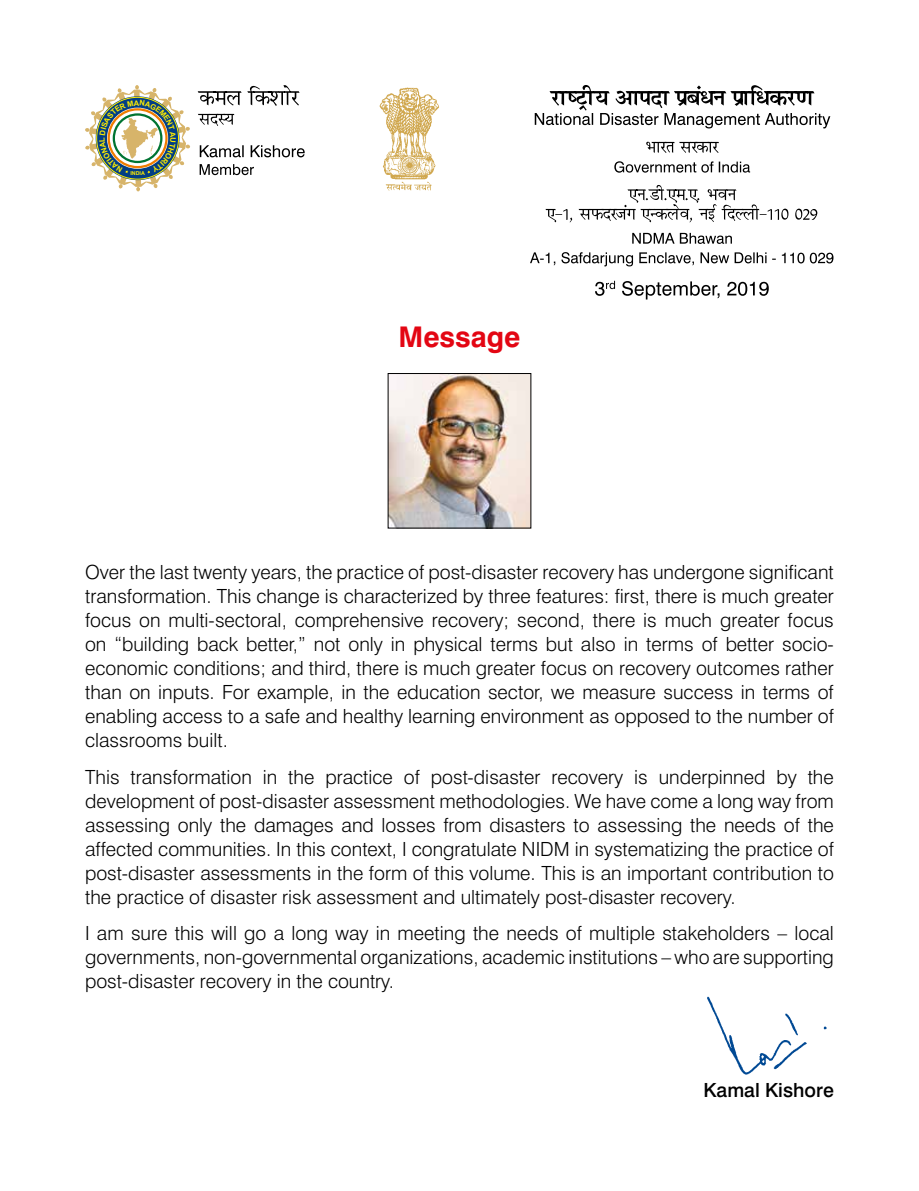
<style>
.page{position:relative;width:919px;height:1191px;background:#fff}
.page>*{position:absolute;margin:0;border:0;box-sizing:border-box;transform-origin:0 0}
.t1{font:700 28.5px "Swiss 721 BT";color:#e30613}
.t2{font:300 19.5px/24px "Swiss 721 BT";color:#000;text-align:justify}
.t3{font:500 19.5px "Swiss 721 BT";color:#000}
.t4{font:700 5.4px "Arial";color:#ffed00}
</style>
<div class="page">
<img style="left:379px;top:87px;width:60px;height:104px">
<svg style="left:200px;top:164px;width:54px;height:11px"></svg>
<svg style="left:200px;top:145px;width:104px;height:12px"></svg>
<svg style="left:198px;top:114px;width:36px;height:12px"></svg>
<svg style="left:198px;top:85px;width:101px;height:21px"></svg>
<img style="left:390px;top:375px;width:139px;height:151px">
<img style="left:707px;top:996px;width:120px;height:79px">
<svg style="left:595px;top:281px;width:173px;height:18px"></svg>
<svg style="left:530px;top:252px;width:303px;height:14px"></svg>
<svg style="left:632px;top:233px;width:99px;height:11px"></svg>
<svg style="left:545px;top:185px;width:272px;height:37px"></svg>
<svg style="left:614px;top:161px;width:136px;height:12px"></svg>
<svg style="left:646px;top:142px;width:73px;height:11px"></svg>
<svg style="left:534px;top:85px;width:296px;height:43px"></svg>
<svg style="left:85px;top:85px;width:105px;height:106px"></svg>
<p class="t4" style="left:130px;top:169px;width:16px">INDIA</p>
<h1 class="t1" style="left:398px;top:320px;width:123px">Message</h1>
<p class="t2" style="left:85px;top:559px;width:750px">Over the last twenty years, the practice of post-disaster recovery has undergone significant transformation. This change is characterized by three features: first, there is much greater focus on multi-sectoral, comprehensive recovery; second, there is much greater focus on “building back better,” not only in physical terms but also in terms of better socio&shy;economic conditions; and third, there is much greater focus on recovery outcomes rather than on inputs. For example, in the education sector, we measure success in terms of enabling access to a safe and healthy learning environment as opposed to the number of classrooms built.</p>
<p class="t2" style="left:85px;top:764px;width:750px">This transformation in the practice of post-disaster recovery is underpinned by the development of post-disaster assessment methodologies. We have come a long way from assessing only the damages and losses from disasters to assessing the needs of the affected communities. In this context, I congratulate NIDM in systematizing the practice of post-disaster assessments in the form of this volume. This is an important contribution to the practice of disaster risk assessment and ultimately post-disaster recovery.</p>
<p class="t2" style="left:85px;top:921px;width:750px">I am sure this will go a long way in meeting the needs of multiple stakeholders – local governments, non-governmental organizations, academic institutions – who are supporting post-disaster recovery in the country.</p>
<p class="t3" style="left:703px;top:1078px;width:132px">Kamal Kishore</p>
</div>
